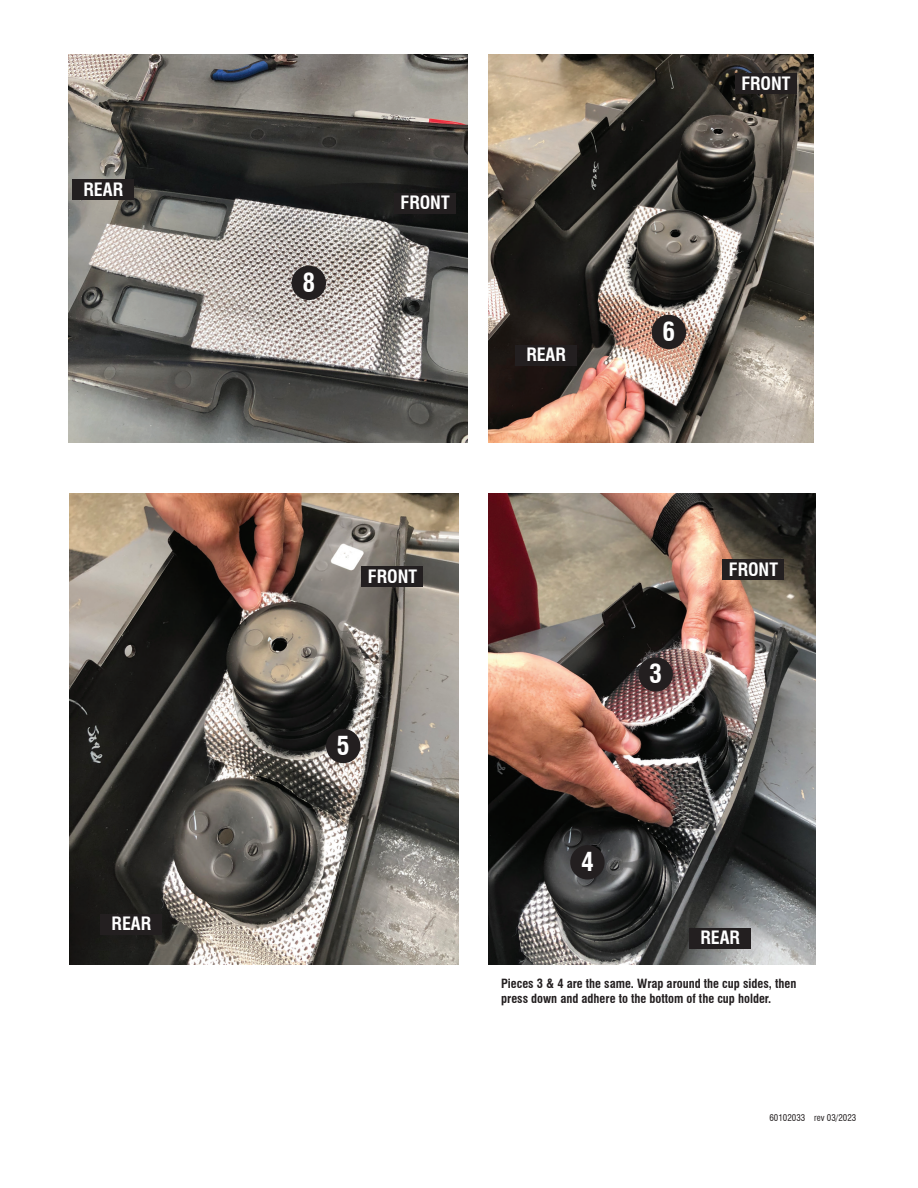
<style>
.page{position:relative;width:918px;height:1188px;background:#fff}
.page>*{position:absolute;margin:0;border:0;box-sizing:border-box;transform-origin:0 0}
.t1{font:700 condensed 25.65px "Swiss 721 BT";color:#fff}
.t2{font:700 condensed 18px "Swiss 721 BT";color:#fff}
.t3{font:700 condensed 12.45px/15px "Swiss 721 BT";color:#231f20}
.t4{font:condensed 9px "Swiss 721 BT";color:#231f20}
</style>
<div class="page">
<img style="left:488px;top:493px;width:327px;height:471px">
<img style="left:70px;top:493px;width:389px;height:471px">
<img style="left:68px;top:54px;width:399px;height:389px">
<img style="left:488px;top:54px;width:325px;height:389px">
<div style="left:638px;top:657px;width:35px;height:35px;background:#231f20;border-radius:50%"></div>
<div style="left:570px;top:845px;width:35px;height:34px;background:#231f20;border-radius:50%"></div>
<div style="left:326px;top:729px;width:34px;height:34px;background:#231f20;border-radius:50%"></div>
<div style="left:652px;top:315px;width:34px;height:34px;background:#231f20;border-radius:50%"></div>
<div style="left:292px;top:266px;width:34px;height:34px;background:#231f20;border-radius:50%"></div>
<div style="left:72px;top:179px;width:62px;height:21px;background:#231f20"></div>
<div style="left:394px;top:193px;width:62px;height:21px;background:#231f20"></div>
<div style="left:735px;top:73px;width:62px;height:21px;background:#231f20"></div>
<div style="left:515px;top:345px;width:62px;height:21px;background:#231f20"></div>
<div style="left:100px;top:914px;width:62px;height:21px;background:#231f20"></div>
<div style="left:362px;top:566px;width:61px;height:21px;background:#231f20"></div>
<div style="left:723px;top:559px;width:61px;height:21px;background:#231f20"></div>
<div style="left:689px;top:928px;width:62px;height:21px;background:#231f20"></div>
<h2 class="t2" style="left:84px;top:178px;width:41px">REAR</h2>
<h2 class="t2" style="left:112px;top:913px;width:41px">REAR</h2>
<h1 class="t1" style="left:302px;top:267px;width:14px">8</h1>
<h2 class="t2" style="left:401px;top:192px;width:51px">FRONT</h2>
<h2 class="t2" style="left:526px;top:344px;width:41px">REAR</h2>
<h2 class="t2" style="left:741px;top:72px;width:51px">FRONT</h2>
<h1 class="t1" style="left:663px;top:316px;width:14px">6</h1>
<h2 class="t2" style="left:368px;top:565px;width:51px">FRONT</h2>
<h2 class="t2" style="left:729px;top:558px;width:51px">FRONT</h2>
<h1 class="t1" style="left:337px;top:730px;width:14px">5</h1>
<h1 class="t1" style="left:649px;top:659px;width:14px">3</h1>
<h1 class="t1" style="left:581px;top:846px;width:14px">4</h1>
<h2 class="t2" style="left:700px;top:927px;width:41px">REAR</h2>
<p class="t3" style="left:501px;top:976px;width:297px">Pieces 3 &amp; 4 are the same. Wrap around the cup sides, then press down and adhere to the bottom of the cup holder.</p>
<p class="t4" style="left:769px;top:1113px;width:88px">60102033 rev 03/2023</p>
</div>
